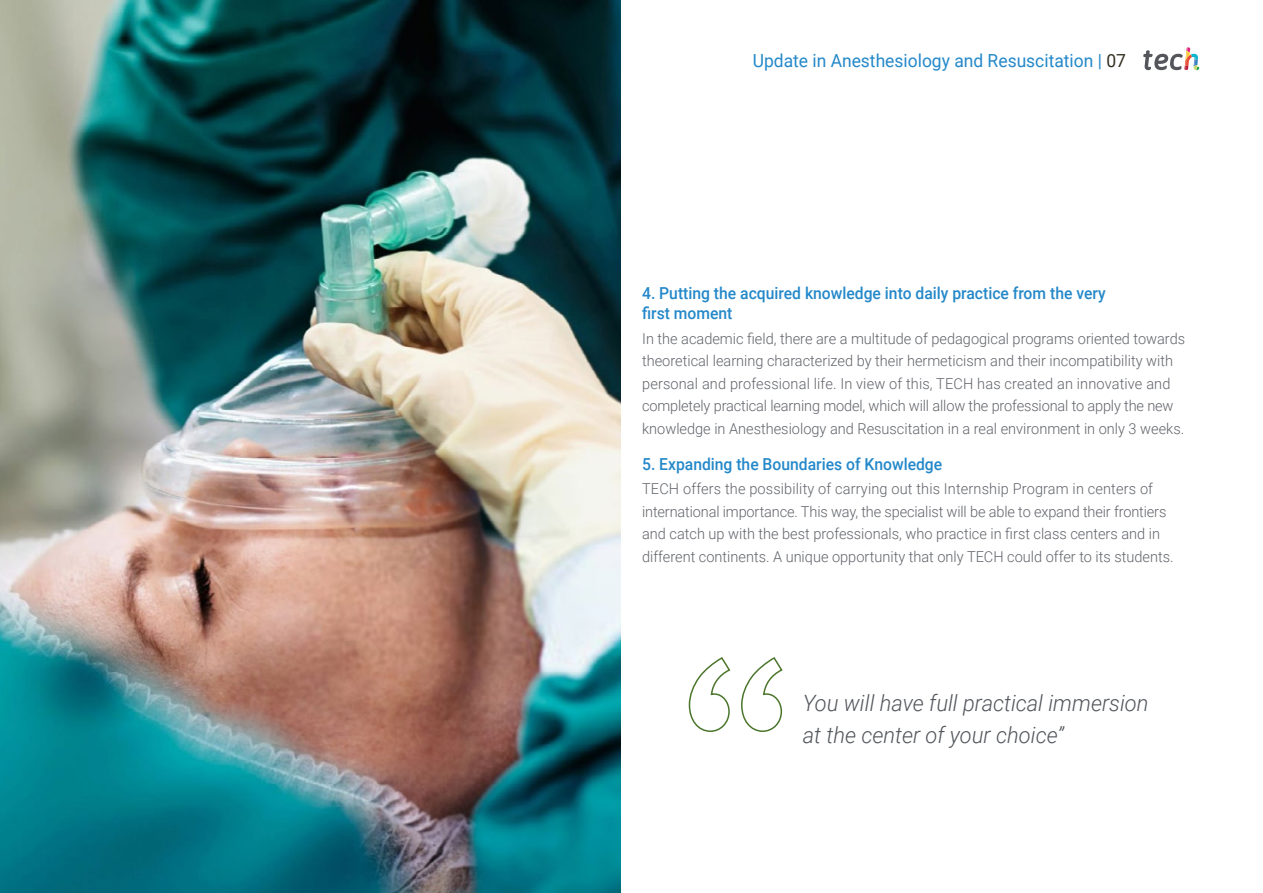
<style>
.page{position:relative;width:1263px;height:893px;background:#fff}
.page>*{position:absolute;margin:0;border:0;box-sizing:border-box;transform-origin:0 0}
.t1{font:italic 300 22.5px/31.5px "Roboto";color:#52555b}
.t2{font:18px "Roboto";color:#2488c9}
.t3{font:500 16.5px/19.5px "Roboto";color:#2488c9;scale:.95 1}
.t4{font:300 15px/22.5px "Roboto";color:#61646a}
.s1{color:#312e20}
</style>
<div class="page">
<svg style="left:1143px;top:47px;width:56px;height:24px"></svg>
<img style="left:0;top:0;width:621px;height:893px">
<svg style="left:688px;top:657px;width:95px;height:75px"></svg>
<p class="t2" style="left:753px;top:48px;width:375px">Update in Anesthesiology and Resuscitation | <span class="s1">07</span></p>
<p class="t3" style="left:642px;top:283px;width:489px">4. Putting the acquired knowledge into daily practice from the very first moment</p>
<p class="t4" style="left:642px;top:326px;width:544px">In the academic field, there are a multitude of pedagogical programs oriented towards theoretical learning characterized by their hermeticism and their incompatibility with personal and professional life. In view of this, TECH has created an innovative and completely practical learning model, which will allow the professional to apply the new knowledge in Anesthesiology and Resuscitation in a real environment in only 3 weeks.</p>
<p class="t3" style="left:642px;top:454px;width:317px">5. Expanding the Boundaries of Knowledge</p>
<p class="t4" style="left:642px;top:477px;width:533px">TECH offers the possibility of carrying out this Internship Program in centers of international importance. This way, the specialist will be able to expand their frontiers and catch up with the best professionals, who practice in first class centers and in different continents. A unique opportunity that only TECH could offer to its students.</p>
<h1 class="t1" style="left:803px;top:687px;width:347px">You will have full practical immersion at the center of your choice”</h1>
</div>
